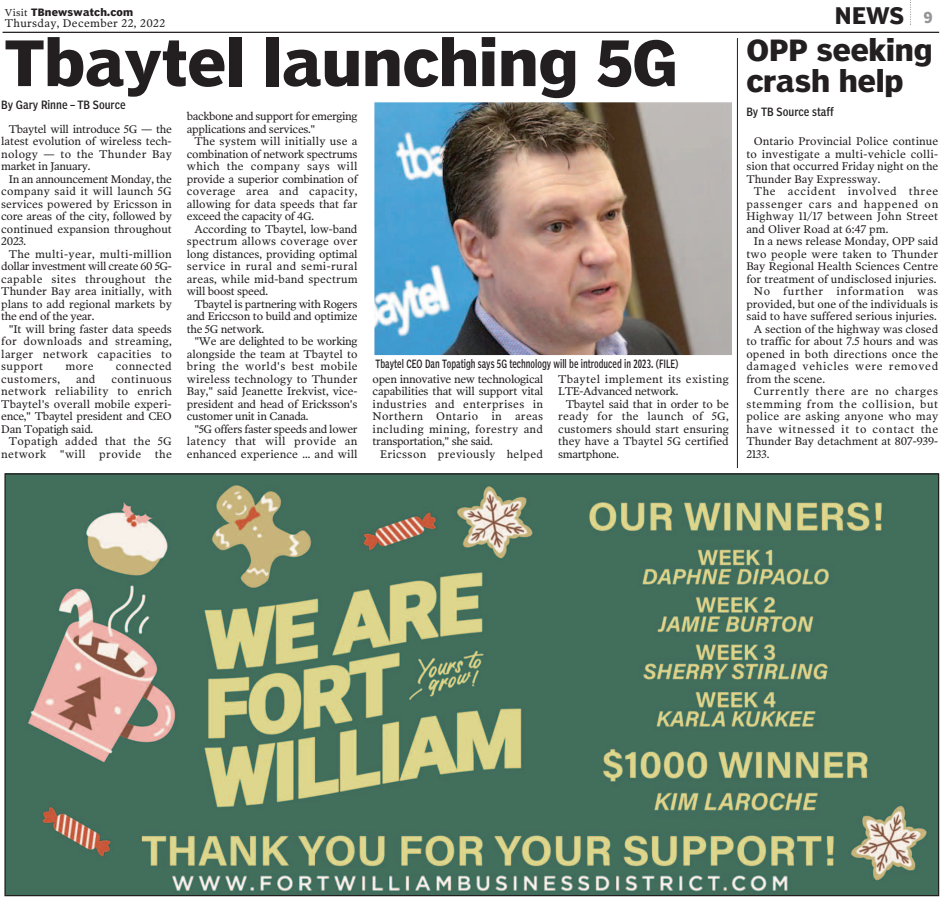
<style>
.page{position:relative;width:943px;height:900px;background:#fff}
.page>*{position:absolute;margin:0;border:0;box-sizing:border-box;transform-origin:0 0}
.t1{font:700 61.25px "Poynter Agate";color:#231f20}
.t2{font:700 28.75px/31.2px "Poynter Agate";color:#231f20}
.t3{font:700 22.5px "Poynter Agate";color:#231f20}
.t4{font:700 15px "Poynter Agate";color:#939598}
.t5{font:11.25px/12.5px "Poynter Oldstyle Text";color:#231f20;text-align:justify}
.t6{font:11.25px/12.5px "Poynter Oldstyle Text";letter-spacing:.03em;color:#231f20;text-align:right}
.t7{font:11.25px "Poynter Agate Comp One";color:#231f20;scale:.8 1}
.t8{font:11.25px/12.5px "Poynter Oldstyle Text";letter-spacing:-.03em;color:#231f20}
.t9{font:11.25px "Poynter Agate Comp One";color:#231f20}
.t10{font:700 10px "Poynter Agate";letter-spacing:.03em;color:#231f20}
.s1{font-family:"Poynter Oldstyle Text";font-weight:400}
</style>
<div class="page">
<svg style="left:910px;top:0;width:1px;height:25px"></svg>
<hr style="left:3px;top:32px;width:936px;height:1px;background:#231f20">
<img style="left:6px;top:475px;width:931px;height:419px">
<img style="left:374px;top:102px;width:358px;height:253px">
<hr style="left:737px;top:38px;width:1px;height:430px;background:#231f20">
<p class="t10" style="left:5px;top:7px;width:130px"><span class="s1">Visit</span> TBnewswatch.com</p>
<p class="t6" style="left:5px;top:17px;width:162px">Thursday, December 22, 2022</p>
<p class="t1" style="left:5px;top:29px;width:674px">Tbaytel launching 5G</p>
<p class="t9" style="left:1px;top:100px;width:126px">By Gary Rinne – TB Source</p>
<p class="t5" style="left:1px;top:122px;width:172px;text-indent:7px">Tbaytel will introduce 5G — the latest evolution of wireless tech&shy;nology — to the Thunder Bay market in January.</p>
<p class="t5" style="left:1px;top:172px;width:172px;text-indent:7px">In an announcement Monday, the company said it will launch 5G services powered by Ericsson in core areas of the city, followed by continued expansion throughout 2023.</p>
<p class="t5" style="left:1px;top:247px;width:172px;text-indent:7px">The multi-year, multi-million dollar investment will create 60 5G&shy;capable sites throughout the Thunder Bay area initially, with plans to add regional markets by the end of the year.</p>
<p class="t5" style="left:1px;top:322px;width:172px;text-indent:7px">"It will bring faster data speeds for downloads and streaming, larger network capacities to support</p>
<p class="t8" style="left:187px;top:110px;width:172px">backbone and support for emerging applications and services."</p>
<p class="t5" style="left:187px;top:135px;width:172px;text-indent:7px">The system will initially use a combination of network spectrums which the company says will provide a superior combination of coverage area and capacity, allowing for data speeds that far exceed the capacity of 4G.</p>
<p class="t5" style="left:187px;top:222px;width:172px;text-indent:7px">According to Tbaytel, low-band spectrum allows coverage over long distances, providing optimal service in rural and semi-rural areas, while mid-band spectrum will boost speed.</p>
<p class="t5" style="left:187px;top:297px;width:172px;text-indent:7px">Tbaytel is partnering with Rogers and Ericcson to build and optimize the 5G network.</p>
<p class="t5" style="left:187px;top:335px;width:172px;text-indent:7px">"We are delighted to be working alongside the team at Tbaytel to bring the world's best mobile wireless technology to Thunder Bay," said Jeanette Irekvist, vice&shy;president and head of Ericksson's customer unit in Canada.</p>
<p class="t5" style="left:187px;top:422px;width:172px;text-indent:7px">"5G offers faster speeds and lower latency that will provide an enhanced experience ... and will</p>
<p class="t7" style="left:376px;top:359px;width:380px">Tbaytel CEO Dan Topatigh says 5G technology will be introduced in 2023. (FILE)</p>
<p class="t5" style="left:66px;top:360px;width:29px">more</p>
<p class="t6" style="left:116px;top:360px;width:58px">connected</p>
<p class="t6" style="left:1px;top:372px;width:60px">customers,</p>
<p class="t5" style="left:76px;top:372px;width:21px">and</p>
<p class="t5" style="left:372px;top:372px;width:172px">open innovative new technological capabilities that will support vital industries and enterprises in Northern Ontario in areas including mining, forestry and transportation," she said.</p>
<p class="t6" style="left:380px;top:447px;width:165px">Ericsson previously helped</p>
<p class="t6" style="left:558px;top:372px;width:172px;text-align:left">Tbaytel implement its existing<br>LTE-Advanced network.</p>
<p class="t5" style="left:558px;top:397px;width:172px;text-indent:7px">Tbaytel said that in order to be ready for the launch of 5G, customers should start ensuring they have a Tbaytel 5G certified smartphone.</p>
<p class="t5" style="left:1px;top:372px;width:172px;text-indent:110px">continuous network reliability to enrich Tbaytel's overall mobile experi&shy;ence," Tbaytel president and CEO Dan Topatigh said.</p>
<p class="t6" style="left:1px;top:435px;width:172px">Topatigh added that the 5G network "will provide the</p>
<p class="t3" style="left:835px;top:3px;width:71px">NEWS</p>
<p class="t4" style="left:924px;top:9px;width:10px">9</p>
<p class="t2" style="left:746px;top:36px;width:188px">OPP seeking crash help</p>
<p class="t9" style="left:746px;top:107px;width:89px">By TB Source staff</p>
<p class="t5" style="left:746px;top:135px;width:193px;text-indent:7px">Ontario Provincial Police continue to investigate a multi-vehicle colli&shy;sion that occurred Friday night on the Thunder Bay Expressway.</p>
<p class="t5" style="left:746px;top:185px;width:193px;text-indent:7px">The accident involved three passenger cars and happened on Highway 11/17 between John Street and Oliver Road at 6:47 pm.</p>
<p class="t5" style="left:746px;top:235px;width:193px;text-indent:7px">In a news release Monday, OPP said two people were taken to Thunder Bay Regional Health Sciences Centre for treatment of undisclosed injuries.</p>
<p class="t5" style="left:746px;top:285px;width:193px;text-indent:7px">No further information was provided, but one of the individuals is said to have suffered serious injuries.</p>
<p class="t5" style="left:746px;top:322px;width:193px;text-indent:7px">A section of the highway was closed to traffic for about 7.5 hours and was opened in both directions once the damaged vehicles were removed from the scene.</p>
<p class="t5" style="left:746px;top:385px;width:193px;text-indent:7px">Currently there are no charges stemming from the collision, but police are asking anyone who may have witnessed it to contact the Thunder Bay detachment at 807-939- 2133.</p>
</div>
